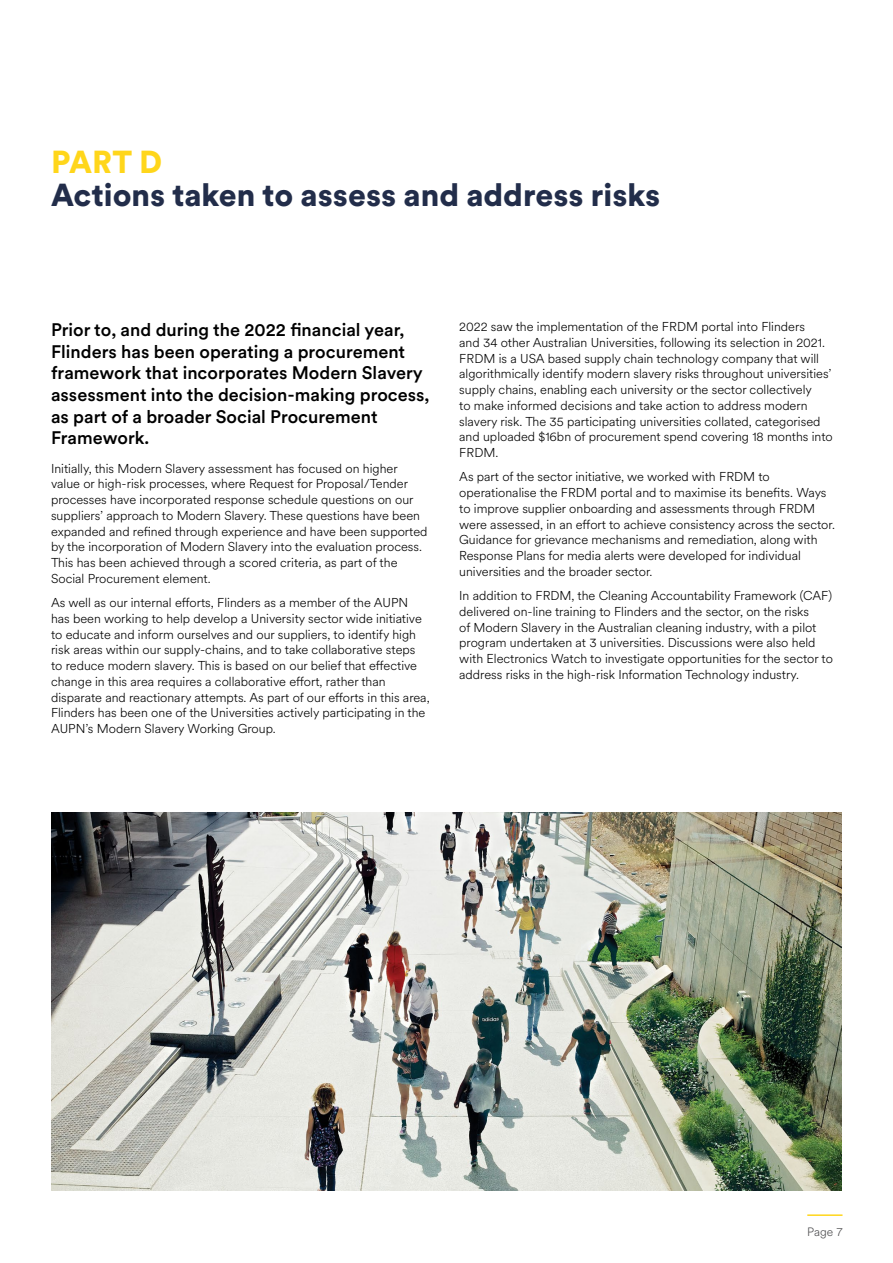
<style>
.page{position:relative;width:893px;height:1263px;background:#fff}
.page>*{position:absolute;margin:0;border:0;box-sizing:border-box;transform-origin:0 0}
.t1{font:900 31.5px "Circular XX";color:#222d4a}
.t2{font:900 31.5px "Circular XX";color:#ffd61b}
.t3{font:500 18px/21.6px "Circular XX";color:#000}
.t4{font:300 12.75px/15.8px "Circular XX";color:#000}
.t5{font:300 12px "Circular XX";color:#4d4d4f}
</style>
<div class="page">
<img style="left:51px;top:813px;width:791px;height:378px">
<hr style="left:807px;top:1214px;width:35px;height:2px;background:#ffd61b">
<h1 class="t2" style="left:51px;top:140px;width:113px">PART D</h1>
<h1 class="t1" style="left:51px;top:173px;width:611px">Actions taken to assess and address risks</h1>
<h2 class="t3" style="left:51px;top:318px;width:380px">Prior to, and during the 2022 financial year, Flinders has been operating a procurement framework that incorporates Modern Slavery assessment into the decision-making process, as part of a broader Social Procurement Framework.</h2>
<p class="t4" style="left:51px;top:460px;width:378px">Initially, this Modern Slavery assessment has focused on higher value or high-risk processes, where Request for Proposal/Tender processes have incorporated response schedule questions on our suppliers’ approach to Modern Slavery. These questions have been expanded and refined through experience and have been supported by the incorporation of Modern Slavery into the evaluation process.<br>This has been achieved through a scored criteria, as part of the Social Procurement element.</p>
<p class="t4" style="left:51px;top:594px;width:380px">As well as our internal efforts, Flinders as a member of the AUPN has been working to help develop a University sector wide initiative to educate and inform ourselves and our suppliers, to identify high risk areas within our supply-chains, and to take collaborative steps to reduce modern slavery. This is based on our belief that effective change in this area requires a collaborative effort, rather than disparate and reactionary attempts. As part of our efforts in this area, Flinders has been one of the Universities actively participating in the AUPN’s Modern Slavery Working Group.</p>
<p class="t4" style="left:459px;top:318px;width:375px">2022 saw the implementation of the FRDM portal into Flinders<br>and 34 other Australian Universities, following its selection in 2021.<br>FRDM is a USA based supply chain technology company that will algorithmically identify modern slavery risks throughout universities’ supply chains, enabling each university or the sector collectively<br>to make informed decisions and take action to address modern slavery risk. The 35 participating universities collated, categorised and uploaded $16bn of procurement spend covering 18 months into FRDM.</p>
<p class="t4" style="left:459px;top:468px;width:377px">As part of the sector initiative, we worked with FRDM to operationalise the FRDM portal and to maximise its benefits. Ways to improve supplier onboarding and assessments through FRDM were assessed, in an effort to achieve consistency across the sector.<br>Guidance for grievance mechanisms and remediation, along with Response Plans for media alerts were developed for individual universities and the broader sector.</p>
<p class="t4" style="left:459px;top:587px;width:375px">In addition to FRDM, the Cleaning Accountability Framework (CAF) delivered on-line training to Flinders and the sector, on the risks<br>of Modern Slavery in the Australian cleaning industry, with a pilot program undertaken at 3 universities. Discussions were also held with Electronics Watch to investigate opportunities for the sector to address risks in the high-risk Information Technology industry.</p>
<p class="t5" style="left:807px;top:1224px;width:37px">Page 7</p>
</div>
